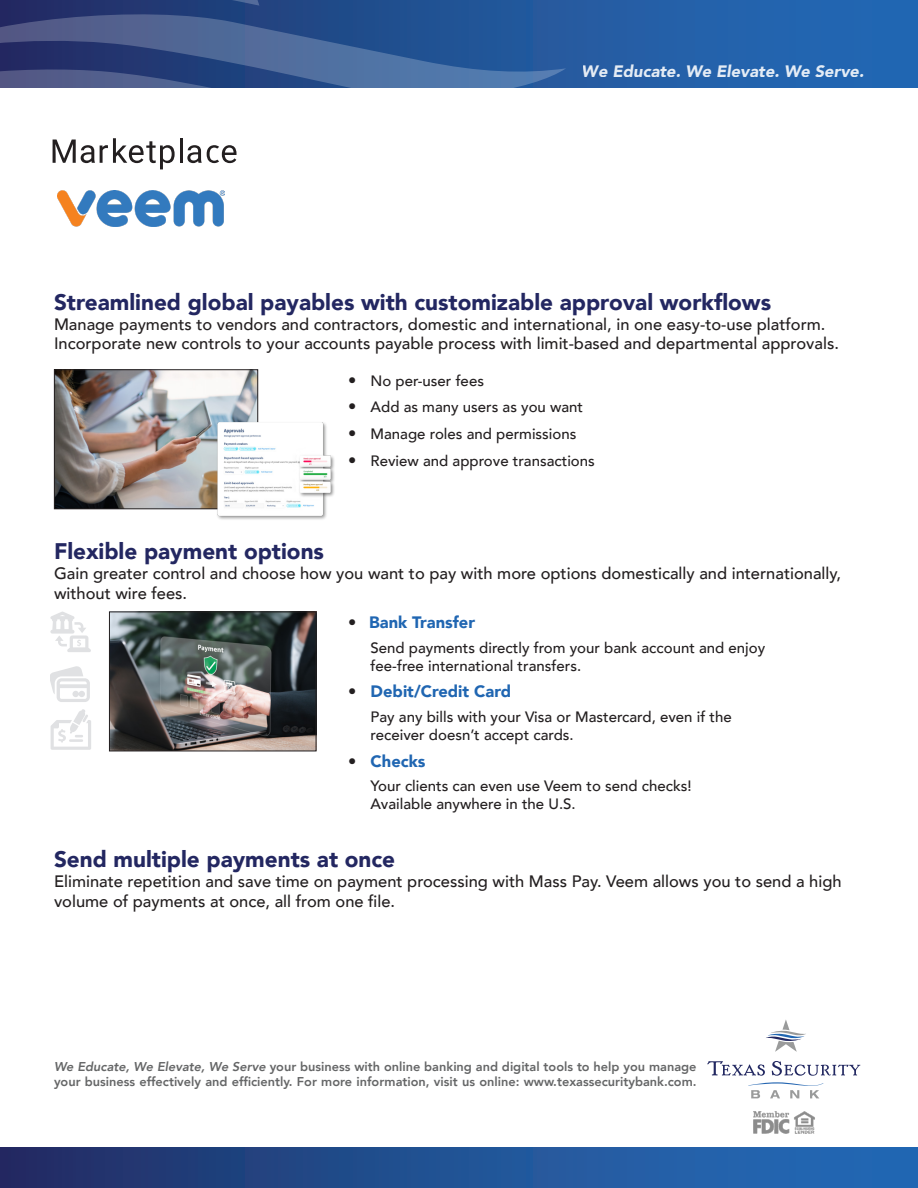
<style>
.page{position:relative;width:918px;height:1188px;background:#fff}
.page>*{position:absolute;margin:0;border:0;box-sizing:border-box;transform-origin:0 0}
.t1{font:900 22.5px "Avenir";color:#232761}
.t2{font:500 16.5px/19.8px "Avenir";color:#231f20}
.t3{font:900 16.5px "Avenir";color:#2066b2}
.t4{font:italic 900 16.5px "Avenir";color:#fff}
.t5{font:500 15px/18px "Avenir";color:#231f20}
.t6{font:800 12.75px/15.3px "Avenir";color:#656667}
.s1{font-size:16.5px}
.s2{font-weight:500;color:#231f20}
.s3{font-style:italic}
</style>
<div class="page">
<div style="left:0;top:0;width:918px;height:88px;background:#2363ac"></div>
<div style="left:0;top:1148px;width:918px;height:40px;background:linear-gradient(to right,#212f66,#236fbd)"></div>
<svg style="left:129px;top:0;width:130px;height:4px"></svg>
<svg style="left:0;top:4px;width:566px;height:84px;background:#35548d"></svg>
<img style="left:753px;top:1111px;width:62px;height:23px">
<svg style="left:766px;top:1020px;width:40px;height:32px"></svg>
<svg style="left:707px;top:1061px;width:58px;height:15px"></svg>
<svg style="left:772px;top:1061px;width:88px;height:15px"></svg>
<svg style="left:748px;top:1082px;width:75px;height:16px"></svg>
<svg style="left:53px;top:138px;width:122px;height:31px"></svg>
<hr style="left:180px;top:138px;width:3px;height:25px;background:#231f20">
<svg style="left:187px;top:145px;width:50px;height:18px"></svg>
<img style="left:57px;top:191px;width:167px;height:36px">
<img style="left:56px;top:371px;width:200px;height:136px">
<div style="left:54px;top:369px;width:204px;height:140px;border:1px solid #231f20"></div>
<img style="left:111px;top:614px;width:203px;height:135px">
<div style="left:109px;top:612px;width:207px;height:139px;border:1px solid #231f20"></div>
<img style="left:213px;top:415px;width:121px;height:105px">
<svg style="left:51px;top:666px;width:39px;height:36px"></svg>
<svg style="left:51px;top:612px;width:40px;height:40px"></svg>
<svg style="left:51px;top:709px;width:40px;height:41px"></svg>
<p class="t4" style="left:582px;top:57px;width:284px">We Educate. We Elevate. We Serve.</p>
<h1 class="t1" style="left:54px;top:283px;width:719px">Streamlined global payables with customizable approval workflows</h1>
<p class="t2" style="left:54px;top:313px;width:786px">Manage payments to vendors and contractors, domestic and international, in one easy-to-use platform.<br>Incorporate new controls to your accounts payable process with limit-based and departmental approvals.</p>
<p class="t5" style="left:348px;top:371px;width:137px"><span class="s1">•</span> No per-user fees</p>
<p class="t5" style="left:348px;top:397px;width:237px"><span class="s1">•</span> Add as many users as you want</p>
<p class="t5" style="left:348px;top:424px;width:230px"><span class="s1">•</span> Manage roles and permissions</p>
<p class="t5" style="left:348px;top:450px;width:248px"><span class="s1">•</span> Review and approve transactions</p>
<h1 class="t1" style="left:54px;top:532px;width:272px">Flexible payment options</h1>
<p class="t2" style="left:54px;top:563px;width:789px">Gain greater control and choose how you want to pay with more options domestically and internationally, without wire fees.</p>
<p class="t3" style="left:348px;top:608px;width:129px"><span class="s2">•</span> Bank Transfer</p>
<p class="t5" style="left:371px;top:638px;width:396px">Send payments directly from your bank account and enjoy fee-free international transfers.</p>
<p class="t3" style="left:348px;top:677px;width:165px"><span class="s2">•</span> Debit/Credit Card</p>
<p class="t5" style="left:371px;top:707px;width:363px">Pay any bills with your Visa or Mastercard, even if the receiver doesn’t accept cards.</p>
<p class="t3" style="left:348px;top:747px;width:79px"><span class="s2">•</span> Checks</p>
<p class="t5" style="left:371px;top:776px;width:323px">Your clients can even use Veem to send checks!<br>Available anywhere in the U.S.</p>
<h1 class="t1" style="left:54px;top:840px;width:343px">Send multiple payments at once</h1>
<p class="t2" style="left:54px;top:871px;width:789px">Eliminate repetition and save time on payment processing with Mass Pay. Veem allows you to send a high volume of payments at once, all from one file.</p>
<p class="t6" style="left:54px;top:1058px;width:644px"><span class="s3">We Educate, We Elevate, We Serve</span> your business with online banking and digital tools to help you manage your business effectively and efficiently. For more information, visit us online: www.texassecuritybank.com.</p>
</div>
